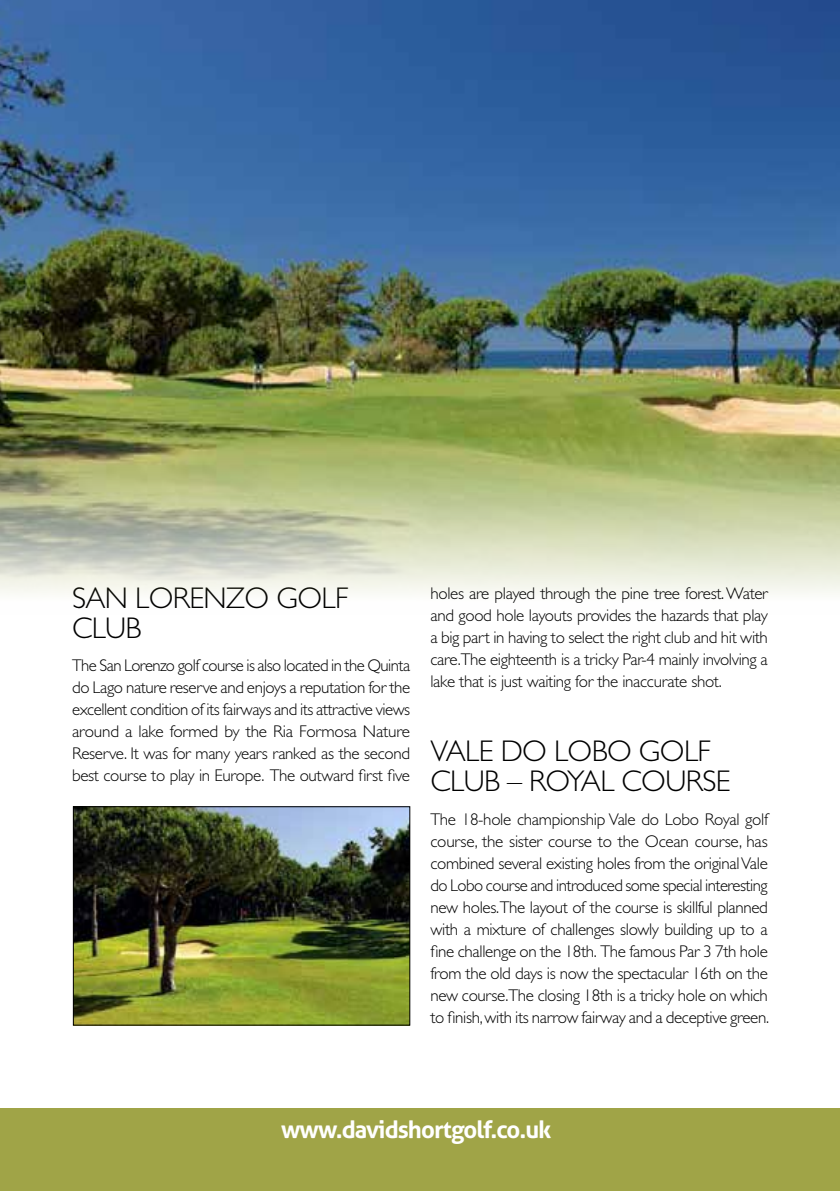
<style>
.page{position:relative;width:840px;height:1191px;background:#fff}
.page>*{position:absolute;margin:0;border:0;box-sizing:border-box;transform-origin:0 0}
.t1{font:300 30px/30px "Gill Sans Std";letter-spacing:-.02em;color:#000}
.t2{font:700 24px "Aller";letter-spacing:-.04em;color:#fff}
.t3{font:300 17px/22px "Gill Sans Std";letter-spacing:-.02em;color:#000;text-align:justify}
</style>
<div class="page">
<div style="left:0;top:1108px;width:839px;height:83px;background:#a0a447"></div>
<img style="left:75px;top:808px;width:333px;height:215px">
<div style="left:73px;top:806px;width:337px;height:219px;border:1px solid #000"></div>
<img style="left:0;top:0;width:839px;height:594px">
<h1 class="t1" style="left:72px;top:583px;width:277px">SAN LORENZO GOLF<br>CLUB</h1>
<p class="t3" style="left:72px;top:655px;width:339px">The San Lorenzo golf course is also located in the Quinta do Lago nature reserve and enjoys a reputation for the excellent condition of its fairways and its attractive views around a lake formed by the Ria Formosa Nature Reserve. It was for many years ranked as the second best course to play in Europe. The outward first five</p>
<p class="t3" style="left:430px;top:582px;width:339px">holes are played through the pine tree forest. Water and good hole layouts provides the hazards that play a big part in having to select the right club and hit with care.The eighteenth is a tricky Par-4 mainly involving a lake that is just waiting for the inaccurate shot.</p>
<h1 class="t1" style="left:430px;top:736px;width:301px">VALE DO LOBO GOLF<br>CLUB – ROYAL COURSE</h1>
<p class="t3" style="left:430px;top:808px;width:340px">The 18-hole championship Vale do Lobo Royal golf course, the sister course to the Ocean course, has combined several existing holes from the original Vale do Lobo course and introduced some special interesting new holes.The layout of the course is skillful planned with a mixture of challenges slowly building up to a fine challenge on the 18th. The famous Par 3 7th hole from the old days is now the spectacular 16th on the new course.The closing 18th is a tricky hole on which to finish, with its narrow fairway and a deceptive green.</p>
<h2 class="t2" style="left:281px;top:1114px;width:271px">www.davidshortgolf.co.uk</h2>
</div>
